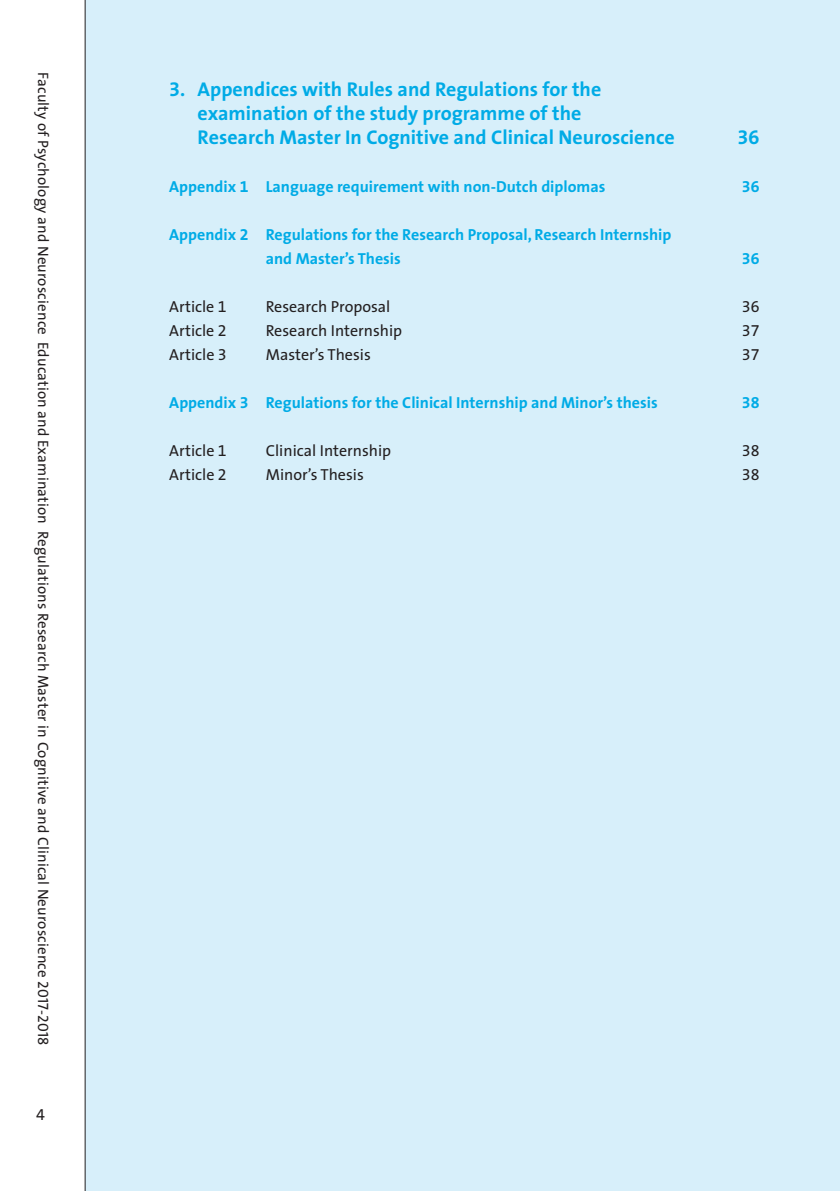
<style>
.page{position:relative;width:840px;height:1191px;background:#fff}
.page>*{position:absolute;margin:0;border:0;box-sizing:border-box;transform-origin:0 0}
.t1{font:700 20px/24px "The Sans";color:#00abe6}
.t2{font:20px "The Sans Bold Expert";color:#00abe6}
.t3{font:700 16px/24px "The Sans";color:#00abe6}
.t4{font:16px "The Sans";color:#231f20}
.t5{font:16px "The Sans Expert";color:#231f20}
.t6{font:16px "The Sans Bold Expert";color:#00abe6}
.t7{font:15px "The Sans";letter-spacing:.01em;color:#231f20}
.s1{font-family:"The Sans Caps"}
.s2{font-family:"The Sans Bold Expert";font-weight:400}
.s3{font-family:"The Sans Expert"}
</style>
<div class="page">
<div style="left:85px;top:0;width:754px;height:1191px;background:#d7effa"></div>
<hr style="left:85px;top:0;width:1px;height:1191px;background:#231f20">
<p class="t7" style="left:55px;top:72px;width:974px;rotate:90deg">Faculty of Psychology and Neuroscience Education and Examination Regulations Research Master in Cognitive and Clinical Neuroscience <span class="s1">2017-2018</span></p>
<p class="t1" style="left:197px;top:77px;width:478px;text-indent:-28px"><span class="s2">3</span>. Appendices with Rules and Regulations for the examination of the study programme of the<br>Research Master In Cognitive and Clinical Neuroscience</p>
<p class="t2" style="left:737px;top:121px;width:23px">36</p>
<p class="t3" style="left:169px;top:174px;width:437px">Appendix <span class="s2">1</span> Language requirement with non-Dutch diplomas</p>
<p class="t6" style="left:741px;top:173px;width:19px">36</p>
<p class="t3" style="left:265px;top:222px;width:407px;text-indent:-96px">Appendix <span class="s2">2</span> Regulations for the Research Proposal, Research Internship and Master’s Thesis</p>
<p class="t6" style="left:741px;top:245px;width:19px">36</p>
<p class="t4" style="left:169px;top:293px;width:59px">Article <span class="s3">1</span></p>
<p class="t4" style="left:265px;top:293px;width:126px">Research Proposal</p>
<p class="t5" style="left:741px;top:293px;width:19px">36</p>
<p class="t4" style="left:169px;top:317px;width:59px">Article <span class="s3">2</span></p>
<p class="t4" style="left:265px;top:317px;width:138px">Research Internship</p>
<p class="t5" style="left:741px;top:317px;width:19px">37</p>
<p class="t4" style="left:169px;top:341px;width:59px">Article <span class="s3">3</span></p>
<p class="t4" style="left:265px;top:341px;width:107px">Master’s Thesis</p>
<p class="t5" style="left:741px;top:341px;width:19px">37</p>
<p class="t3" style="left:169px;top:390px;width:489px">Appendix <span class="s2">3</span> Regulations for the Clinical Internship and Minor’s thesis</p>
<p class="t6" style="left:741px;top:389px;width:19px">38</p>
<p class="t4" style="left:169px;top:437px;width:59px">Article <span class="s3">1</span></p>
<p class="t4" style="left:266px;top:437px;width:127px">Clinical Internship</p>
<p class="t5" style="left:741px;top:437px;width:19px">38</p>
<p class="t4" style="left:169px;top:461px;width:59px">Article <span class="s3">2</span></p>
<p class="t4" style="left:266px;top:461px;width:99px">Minor’s Thesis</p>
<p class="t5" style="left:741px;top:461px;width:19px">38</p>
<p class="t5" style="left:36px;top:1101px;width:10px">4</p>
</div>
